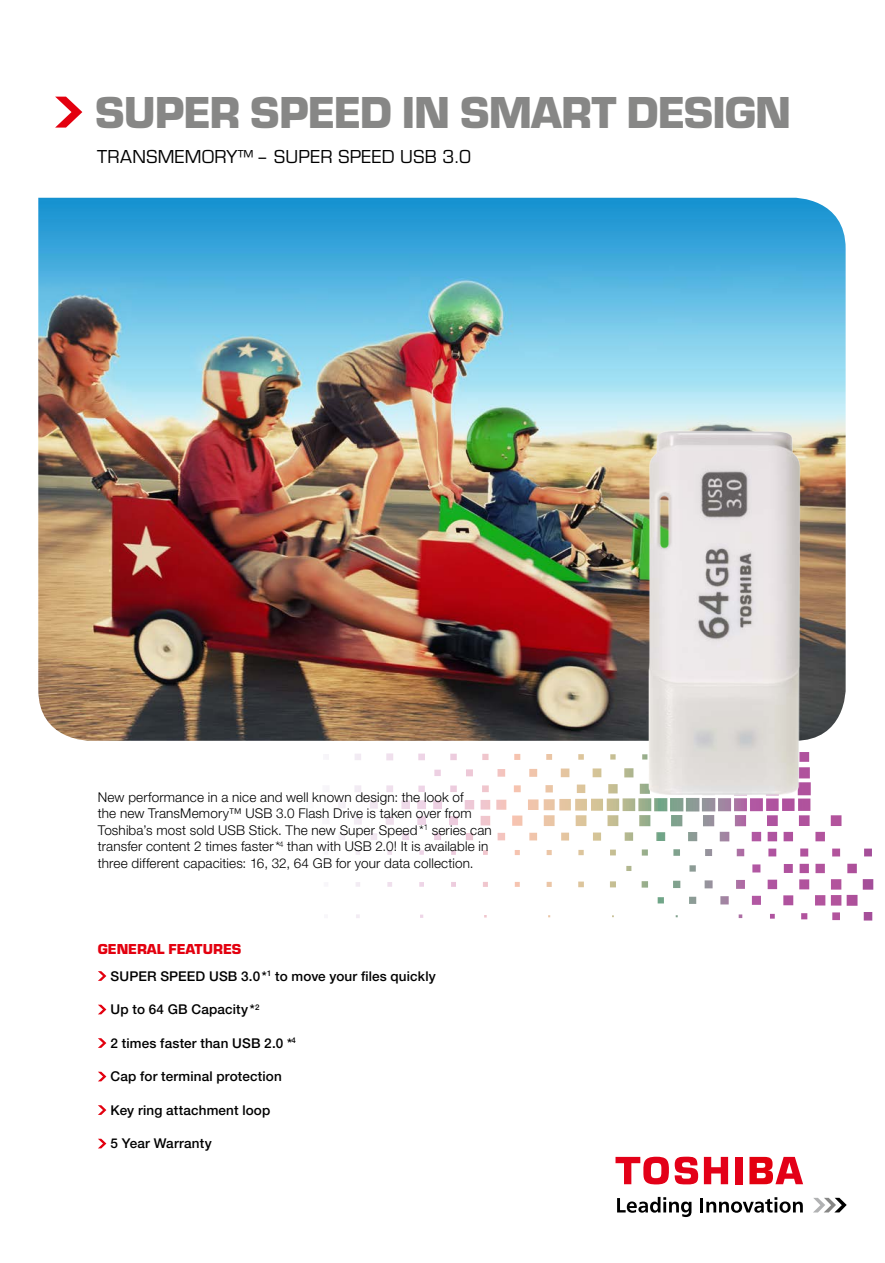
<style>
.page{position:relative;width:885px;height:1263px;background:#fff}
.page>*{position:absolute;margin:0;border:0;box-sizing:border-box;transform-origin:0 0}
.t1{font:46.5px "Eurostile T Blac";letter-spacing:-.02em;color:#878786}
.t2{font:19.5px "Eurostile T";letter-spacing:.02em;color:#000}
.t3{font:15px "Eurostile T Blac";color:#e3000f}
.t4{font:300 13.5px/16.5px "Helvetica Neue LT Std";letter-spacing:.01em;color:#000}
.t5{font:500 13.5px "Helvetica Neue LT Std";letter-spacing:.01em;color:#000}
</style>
<div class="page">
<svg style="left:339px;top:753px;width:239px;height:73px"></svg>
<img style="left:38px;top:198px;width:807px;height:543px">
<img style="left:578px;top:330px;width:279px;height:544px">
<svg style="left:813px;top:1198px;width:33px;height:14px"></svg>
<svg style="left:617px;top:1197px;width:74px;height:20px"></svg>
<hr style="left:700px;top:1198px;width:3px;height:14px;background:#000">
<svg style="left:706px;top:1197px;width:96px;height:16px"></svg>
<svg style="left:615px;top:1157px;width:53px;height:27px"></svg>
<svg style="left:674px;top:1157px;width:54px;height:27px"></svg>
<div style="left:735px;top:1157px;width:7px;height:27px;background:#e30018"></div>
<svg style="left:749px;top:1157px;width:54px;height:27px"></svg>
<svg style="left:55px;top:97px;width:27px;height:31px"></svg>
<svg style="left:98px;top:971px;width:8px;height:10px"></svg>
<svg style="left:98px;top:1005px;width:8px;height:9px"></svg>
<svg style="left:98px;top:1038px;width:8px;height:10px"></svg>
<svg style="left:98px;top:1072px;width:8px;height:9px"></svg>
<svg style="left:98px;top:1105px;width:8px;height:10px"></svg>
<svg style="left:98px;top:1139px;width:8px;height:9px"></svg>
<h1 class="t1" style="left:95px;top:87px;width:697px">SUPER SPEED IN SMART DESIGN</h1>
<h2 class="t2" style="left:97px;top:146px;width:375px">TRANSMEMORY™ – SUPER SPEED USB 3.0</h2>
<p class="t4" style="left:98px;top:788px;width:395px">New performance in a nice and well known design: the look of<br>the new TransMemory™ USB 3.0 Flash Drive is taken over from Toshiba’s most sold USB Stick. The new Super Speed*<sup>1</sup> series can transfer content 2 times faster*<sup>4</sup> than with USB 2.0! It is available in three different capacities: 16, 32, 64 GB for your data collection.</p>
<p class="t3" style="left:98px;top:940px;width:145px">GENERAL FEATURES</p>
<p class="t5" style="left:111px;top:968px;width:326px">SUPER SPEED USB 3.0*<sup>1</sup> to move your files quickly</p>
<p class="t5" style="left:111px;top:1001px;width:150px">Up to 64 GB Capacity*<sup>2</sup></p>
<p class="t5" style="left:111px;top:1035px;width:187px">2 times faster than USB 2.0 *<sup>4</sup></p>
<p class="t5" style="left:111px;top:1068px;width:173px">Cap for terminal protection</p>
<p class="t5" style="left:111px;top:1102px;width:161px">Key ring attachment loop</p>
<p class="t5" style="left:111px;top:1135px;width:103px">5 Year Warranty</p>
</div>
